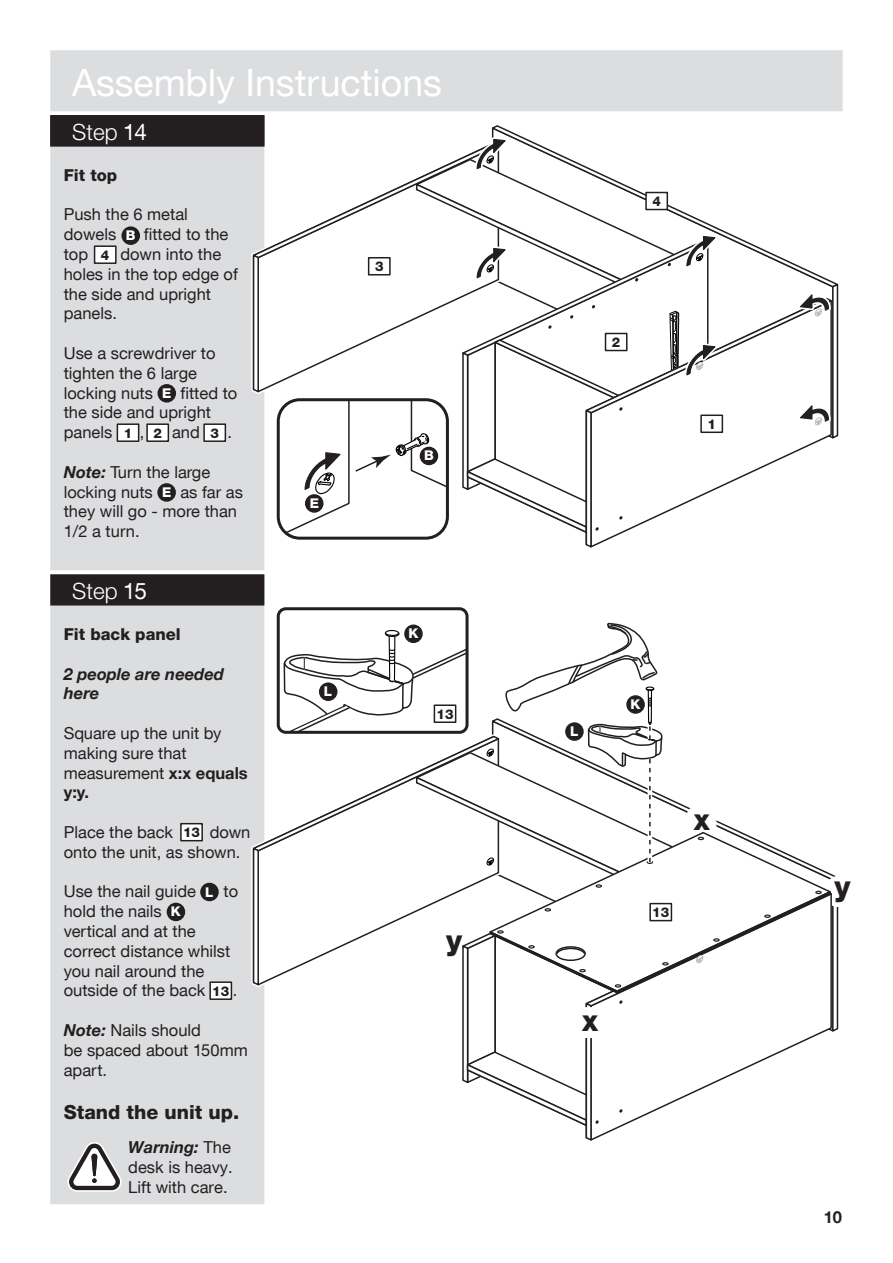
<style>
.page{position:relative;width:893px;height:1263px;background:#fff}
.page>*{position:absolute;margin:0;border:0;box-sizing:border-box;transform-origin:0 0}
.t1{font:37.5px "Helvetica Neue CE";color:#fff}
.t2{font:800 30px "Helvetica Neue CE";color:#231f20}
.t3{font:300 22.5px "Helvetica Neue CE";color:#fff}
.t4{font:800 19.5px "Helvetica Neue CE";color:#231f20}
.t5{font:16.5px/19.8px "Helvetica Neue CE";color:#231f20}
.t6{font:italic 700 16.5px/19.8px "Helvetica Neue CE";color:#231f20}
.t7{font:800 16.5px "Helvetica Neue CE";color:#231f20}
.t8{font:700 16.5px "Helvetica Neue CE";color:#231f20}
.t9{font:800 13.5px "Helvetica Neue CE";color:#231f20}
.t10{font:800 13.5px "Helvetica Neue CE";color:#fff}
.s1{font-weight:400}
.s2{font-weight:700;font-style:italic}
.s3{font-weight:700}
</style>
<div class="page">
<div style="left:51px;top:51px;width:791px;height:60px;background:#dcdddf"></div>
<div style="left:50px;top:50px;width:793px;height:61px;border:2px solid #dcdddf"></div>
<div style="left:51px;top:146px;width:213px;height:1057px;background:#dcdddf"></div>
<svg style="left:51px;top:570px;width:214px;height:5px"></svg>
<svg style="left:243px;top:134px;width:596px;height:415px"></svg>
<div style="left:117px;top:424px;width:22px;height:17px;background:#fff"></div>
<div style="left:117px;top:423px;width:22px;height:19px;border:2px solid #231f20"></div>
<div style="left:204px;top:424px;width:21px;height:17px;background:#fff"></div>
<div style="left:203px;top:423px;width:23px;height:19px;border:2px solid #231f20"></div>
<div style="left:147px;top:424px;width:21px;height:17px;background:#fff"></div>
<div style="left:146px;top:423px;width:23px;height:19px;border:2px solid #231f20"></div>
<div style="left:158px;top:385px;width:17px;height:17px;background:#231f20;border-radius:50%"></div>
<div style="left:158px;top:384px;width:18px;height:19px;border:2px solid #231f20;border-radius:50%"></div>
<div style="left:122px;top:227px;width:17px;height:17px;background:#231f20;border-radius:50%"></div>
<div style="left:122px;top:226px;width:18px;height:19px;border:2px solid #231f20;border-radius:50%"></div>
<div style="left:158px;top:484px;width:17px;height:17px;background:#231f20;border-radius:50%"></div>
<div style="left:157px;top:483px;width:19px;height:19px;border:2px solid #231f20;border-radius:50%"></div>
<div style="left:95px;top:246px;width:21px;height:17px;background:#fff"></div>
<div style="left:94px;top:245px;width:23px;height:19px;border:2px solid #231f20"></div>
<div style="left:701px;top:415px;width:21px;height:17px;background:#fff"></div>
<div style="left:700px;top:414px;width:23px;height:19px;border:2px solid #231f20"></div>
<div style="left:605px;top:333px;width:22px;height:17px;background:#fff"></div>
<div style="left:605px;top:333px;width:22px;height:18px;border:2px solid #231f20"></div>
<div style="left:369px;top:258px;width:21px;height:17px;background:#fff"></div>
<div style="left:368px;top:257px;width:23px;height:18px;border:2px solid #231f20"></div>
<div style="left:646px;top:192px;width:21px;height:17px;background:#fff"></div>
<div style="left:645px;top:192px;width:23px;height:18px;border:2px solid #231f20"></div>
<div style="left:827px;top:876px;width:30px;height:31px;border:1px solid #fff;border-radius:9px"></div>
<div style="left:277px;top:607px;width:192px;height:127px;border:3px solid #231f20;border-radius:8px"></div>
<div style="left:181px;top:824px;width:21px;height:17px;background:#fff"></div>
<div style="left:180px;top:823px;width:23px;height:18px;border:2px solid #231f20"></div>
<svg style="left:67px;top:1142px;width:55px;height:50px"></svg>
<div style="left:201px;top:883px;width:17px;height:17px;background:#231f20;border-radius:50%"></div>
<div style="left:200px;top:883px;width:19px;height:18px;border:2px solid #231f20;border-radius:50%"></div>
<div style="left:167px;top:903px;width:17px;height:17px;background:#231f20;border-radius:50%"></div>
<div style="left:167px;top:903px;width:18px;height:18px;border:2px solid #231f20;border-radius:50%"></div>
<div style="left:210px;top:982px;width:21px;height:17px;background:#fff"></div>
<div style="left:209px;top:981px;width:23px;height:19px;border:2px solid #231f20"></div>
<svg style="left:251px;top:622px;width:588px;height:530px"></svg>
<div style="left:566px;top:723px;width:17px;height:17px;background:#231f20;border-radius:50%"></div>
<div style="left:565px;top:722px;width:19px;height:19px;border:2px solid #231f20;border-radius:50%"></div>
<div style="left:627px;top:696px;width:17px;height:17px;background:#231f20;border-radius:50%"></div>
<div style="left:626px;top:695px;width:19px;height:19px;border:2px solid #231f20;border-radius:50%"></div>
<div style="left:51px;top:116px;width:213px;height:30px;background:#231f20"></div>
<div style="left:50px;top:115px;width:214px;height:31px;border:2px solid #231f20"></div>
<div style="left:51px;top:575px;width:213px;height:30px;background:#231f20"></div>
<div style="left:50px;top:574px;width:214px;height:31px;border:2px solid #231f20"></div>
<p class="t1" style="left:72px;top:60px;width:371px">Assembly Instructions</p>
<p class="t3" style="left:72px;top:118px;width:76px">Step <span class="s1">14</span></p>
<p class="t7" style="left:64px;top:165px;width:55px">Fit top</p>
<p class="t5" style="left:64px;top:205px;width:126px">Push the 6 metal dowels</p>
<p class="t5" style="left:144px;top:225px;width:86px">fitted to the</p>
<p class="t10" style="left:126px;top:227px;width:11px">B</p>
<p class="t5" style="left:64px;top:244px;width:176px;text-indent:57px">down into the holes in the top edge of the side and upright panels.</p>
<p class="t5" style="left:64px;top:343px;width:153px">Use a screwdriver to tighten the 6 large locking nuts</p>
<p class="t5" style="left:64px;top:244px;width:26px">top</p>
<p class="t9" style="left:101px;top:246px;width:10px">4</p>
<p class="t5" style="left:64px;top:383px;width:175px;text-indent:117px">fitted to the side and upright panels</p>
<p class="t10" style="left:162px;top:385px;width:11px">E</p>
<p class="t5" style="left:172px;top:423px;width:29px">and</p>
<p class="t5" style="left:227px;top:423px;width:6px">.</p>
<p class="t5" style="left:64px;top:462px;width:148px"><span class="s2">Note:</span> Turn the large locking nuts</p>
<p class="t9" style="left:124px;top:424px;width:10px">1</p>
<p class="t9" style="left:153px;top:424px;width:10px">2</p>
<p class="t9" style="left:210px;top:424px;width:10px">3</p>
<p class="t5" style="left:140px;top:423px;width:6px">,</p>
<p class="t5" style="left:64px;top:482px;width:181px;text-indent:117px">as far as they will go - more than<br>1/2 a turn.</p>
<p class="t10" style="left:162px;top:484px;width:11px">E</p>
<p class="t3" style="left:72px;top:577px;width:76px">Step <span class="s1">15</span></p>
<p class="t7" style="left:64px;top:624px;width:119px">Fit back panel</p>
<p class="t6" style="left:64px;top:664px;width:162px">2 people are needed here</p>
<p class="t5" style="left:64px;top:723px;width:185px">Square up the unit by making sure that measurement <span class="s3">x:x equals y:y.</span></p>
<p class="t5" style="left:64px;top:822px;width:111px">Place the back</p>
<p class="t5" style="left:64px;top:822px;width:188px;text-indent:146px">down onto the unit, as shown.</p>
<p class="t5" style="left:64px;top:882px;width:134px">Use the nail guide</p>
<p class="t5" style="left:224px;top:882px;width:16px">to</p>
<p class="t5" style="left:64px;top:901px;width:168px">hold the nails<br>vertical and at the correct distance whilst you nail around the outside of the back</p>
<p class="t5" style="left:233px;top:981px;width:6px">.</p>
<p class="t5" style="left:64px;top:1020px;width:186px"><span class="s2">Note:</span> Nails should<br>be spaced about 150mm apart.</p>
<p class="t4" style="left:64px;top:1100px;width:177px">Stand the unit up.</p>
<p class="t5" style="left:128px;top:1137px;width:106px;text-align:justify"><span class="s2">Warning:</span> The desk is heavy.<br>Lift with care.</p>
<p class="t9" style="left:183px;top:824px;width:19px">13</p>
<p class="t10" style="left:205px;top:883px;width:10px">L</p>
<p class="t10" style="left:171px;top:903px;width:12px">K</p>
<p class="t9" style="left:212px;top:982px;width:19px">13</p>
<p class="t9" style="left:375px;top:258px;width:10px">3</p>
<p class="t10" style="left:310px;top:495px;width:11px">E</p>
<p class="t10" style="left:324px;top:683px;width:10px">L</p>
<p class="t10" style="left:424px;top:447px;width:11px">B</p>
<p class="t10" style="left:408px;top:625px;width:12px">K</p>
<p class="t9" style="left:436px;top:705px;width:19px">13</p>
<p class="t2" style="left:446px;top:922px;width:18px">y</p>
<p class="t9" style="left:652px;top:193px;width:10px">4</p>
<p class="t9" style="left:612px;top:334px;width:10px">2</p>
<p class="t9" style="left:707px;top:416px;width:10px">1</p>
<p class="t10" style="left:570px;top:723px;width:10px">L</p>
<p class="t10" style="left:631px;top:696px;width:12px">K</p>
<p class="t2" style="left:694px;top:801px;width:18px">x</p>
<p class="t9" style="left:652px;top:904px;width:19px">13</p>
<p class="t2" style="left:582px;top:1002px;width:18px">x</p>
<p class="t2" style="left:834px;top:868px;width:18px">y</p>
<p class="t8" style="left:824px;top:1207px;width:20px">10</p>
</div>
